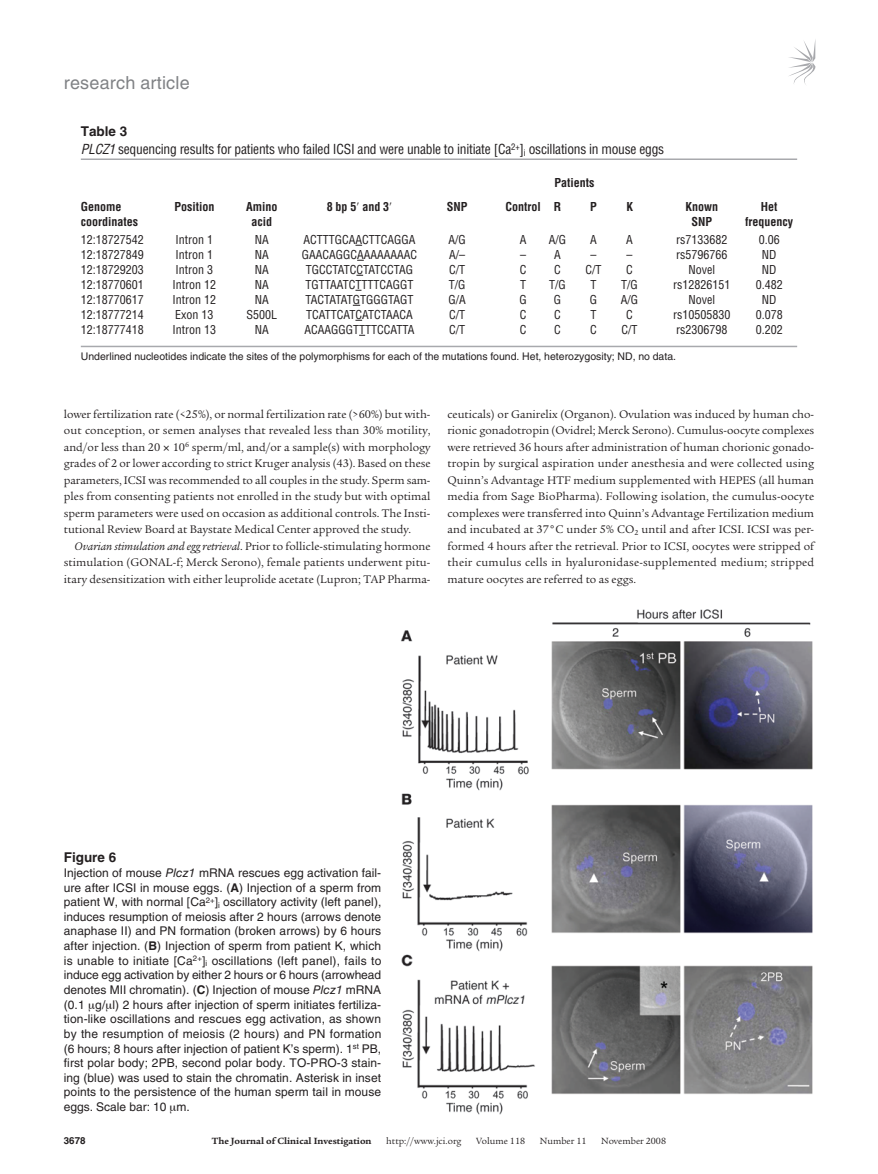
<style>
.page{position:relative;width:878px;height:1174px;background:#fff}
.page>*{position:absolute;margin:0;border:0;box-sizing:border-box;transform-origin:0 0}
.t1{font:18px "Helvetica LT Std";letter-spacing:.01em;color:#808285}
.t2{font:condensed 13.5px/18px "Helvetica LT Std";letter-spacing:-.015em;color:#231f20}
.t3{font:700 13.5px "Helvetica LT Std";color:#231f20}
.t4{font:12px/16.5px "Legacy Serif Std";color:#231f20;text-align:justify}
.t5{font:12px/14.7px "Helvetica LT Std";letter-spacing:.005em;color:#231f20;text-align:justify}
.t6{font:condensed 12px "Helvetica LT Std";color:#231f20}
.t7{font:700 condensed 12px "Helvetica LT Std";color:#231f20}
.t8{font:700 condensed 12px "Helvetica LT Std";letter-spacing:.12em;color:#231f20}
.t9{font:10.5px "Helvetica LT Std";color:#231f20}
.t10{font:9.75px "Legacy Serif Std";color:#231f20}
.t11{font:700 9.75px "Legacy Serif Std";color:#231f20}
.t12{font:700 9.75px "Helvetica LT Std";color:#231f20}
.s1{font-weight:700;font-stretch:normal}
.s2{font-style:italic}
.s3{font-weight:700}
</style>
<div class="page">
<svg style="left:789px;top:41px;width:26px;height:44px"></svg>
<hr style="left:81px;top:158px;width:716px;height:2px;background:#a8a9ad">
<hr style="left:81px;top:346px;width:716px;height:1px;background:#a8a9ad">
<img style="left:401px;top:609px;width:412px;height:506px">
<h1 class="t1" style="left:64px;top:72px;width:127px">research article</h1>
<p class="t2" style="left:81px;top:122px;width:585px"><span class="s1">Table 3<br></span><span class="s2">PLCZ1</span> sequencing results for patients who failed ICSI and were unable to initiate [Ca<sup>2+</sup>]<sub>i</sub> oscillations in mouse eggs</p>
<p class="t7" style="left:554px;top:175px;width:42px">Patients</p>
<p class="t7" style="left:81px;top:199px;width:42px">Genome</p>
<p class="t7" style="left:174px;top:199px;width:42px">Position</p>
<p class="t7" style="left:246px;top:199px;width:33px">Amino</p>
<p class="t8" style="left:327px;top:199px;width:64px">8bp5 and3</p>
<p class="t7" style="left:446px;top:199px;width:22px">SNP</p>
<p class="t7" style="left:505px;top:199px;width:57px">Control R</p>
<p class="t7" style="left:590px;top:199px;width:8px">P</p>
<p class="t7" style="left:626px;top:199px;width:8px">K</p>
<p class="t7" style="left:685px;top:199px;width:34px">Known</p>
<p class="t7" style="left:760px;top:199px;width:18px">Het</p>
<p class="t7" style="left:81px;top:214px;width:59px">coordinates</p>
<p class="t7" style="left:251px;top:214px;width:22px">acid</p>
<p class="t7" style="left:691px;top:214px;width:22px">SNP</p>
<p class="t7" style="left:745px;top:214px;width:49px">frequency</p>
<p class="t6" style="left:81px;top:232px;width:64px">12:18727542</p>
<p class="t6" style="left:176px;top:232px;width:39px">Intron 1</p>
<p class="t6" style="left:255px;top:232px;width:16px">NA</p>
<p class="t6" style="left:303px;top:232px;width:114px">ACTTTGCAACTTCAGGA</p>
<p class="t6" style="left:448px;top:232px;width:19px">A/G</p>
<p class="t6" style="left:519px;top:232px;width:8px">A</p>
<p class="t6" style="left:549px;top:232px;width:19px">A/G</p>
<p class="t6" style="left:590px;top:232px;width:8px">A</p>
<p class="t6" style="left:626px;top:232px;width:8px">A</p>
<p class="t6" style="left:676px;top:232px;width:53px">rs7133682</p>
<p class="t6" style="left:758px;top:232px;width:23px">0.06</p>
<p class="t6" style="left:81px;top:247px;width:64px">12:18727849</p>
<p class="t6" style="left:176px;top:247px;width:39px">Intron 1</p>
<p class="t6" style="left:255px;top:247px;width:16px">NA</p>
<p class="t6" style="left:302px;top:247px;width:117px">GAACAGGCAAAAAAAAC</p>
<p class="t6" style="left:449px;top:247px;width:18px">A/–</p>
<p class="t6" style="left:520px;top:247px;width:42px">– A</p>
<p class="t6" style="left:590px;top:247px;width:7px">–</p>
<p class="t6" style="left:626px;top:247px;width:7px">–</p>
<p class="t6" style="left:676px;top:247px;width:53px">rs5796766</p>
<p class="t6" style="left:761px;top:247px;width:16px">ND</p>
<p class="t6" style="left:81px;top:262px;width:64px">12:18729203</p>
<p class="t6" style="left:176px;top:262px;width:39px">Intron 3</p>
<p class="t6" style="left:255px;top:262px;width:16px">NA</p>
<p class="t6" style="left:306px;top:262px;width:109px">TGCCTATCCTATCCTAG</p>
<p class="t6" style="left:449px;top:262px;width:18px">C/T</p>
<p class="t6" style="left:519px;top:262px;width:8px">C</p>
<p class="t6" style="left:554px;top:262px;width:8px">C</p>
<p class="t6" style="left:585px;top:262px;width:18px">C/T</p>
<p class="t6" style="left:626px;top:262px;width:8px">C</p>
<p class="t6" style="left:688px;top:262px;width:28px">Novel</p>
<p class="t6" style="left:761px;top:262px;width:16px">ND</p>
<p class="t6" style="left:81px;top:277px;width:64px">12:18770601</p>
<p class="t6" style="left:173px;top:277px;width:45px">Intron 12</p>
<p class="t6" style="left:255px;top:277px;width:16px">NA</p>
<p class="t6" style="left:305px;top:277px;width:110px">TGTTAATCTTTTCAGGT</p>
<p class="t6" style="left:448px;top:277px;width:18px">T/G</p>
<p class="t6" style="left:520px;top:277px;width:7px">T</p>
<p class="t6" style="left:549px;top:277px;width:18px">T/G</p>
<p class="t6" style="left:590px;top:277px;width:7px">T</p>
<p class="t6" style="left:621px;top:277px;width:18px">T/G</p>
<p class="t6" style="left:673px;top:277px;width:59px">rs12826151</p>
<p class="t6" style="left:755px;top:277px;width:28px">0.482</p>
<p class="t6" style="left:81px;top:292px;width:64px">12:18770617</p>
<p class="t6" style="left:173px;top:292px;width:45px">Intron 12</p>
<p class="t6" style="left:255px;top:292px;width:16px">NA</p>
<p class="t6" style="left:305px;top:292px;width:110px">TACTATATGTGGGTAGT</p>
<p class="t6" style="left:448px;top:292px;width:19px">G/A</p>
<p class="t6" style="left:519px;top:292px;width:9px">G</p>
<p class="t6" style="left:554px;top:292px;width:9px">G</p>
<p class="t6" style="left:590px;top:292px;width:9px">G</p>
<p class="t6" style="left:621px;top:292px;width:19px">A/G</p>
<p class="t6" style="left:688px;top:292px;width:28px">Novel</p>
<p class="t6" style="left:761px;top:292px;width:16px">ND</p>
<p class="t6" style="left:81px;top:307px;width:64px">12:18777214</p>
<p class="t6" style="left:175px;top:307px;width:40px">Exon 13</p>
<p class="t6" style="left:246px;top:307px;width:32px">S500L</p>
<p class="t6" style="left:306px;top:307px;width:108px">TCATTCATCATCTAACA</p>
<p class="t6" style="left:449px;top:307px;width:18px">C/T</p>
<p class="t6" style="left:519px;top:307px;width:8px">C</p>
<p class="t6" style="left:554px;top:307px;width:8px">C</p>
<p class="t6" style="left:590px;top:307px;width:7px">T</p>
<p class="t6" style="left:626px;top:307px;width:8px">C</p>
<p class="t6" style="left:673px;top:307px;width:59px">rs10505830</p>
<p class="t6" style="left:755px;top:307px;width:28px">0.078</p>
<p class="t6" style="left:81px;top:322px;width:64px">12:18777418</p>
<p class="t6" style="left:173px;top:322px;width:45px">Intron 13</p>
<p class="t6" style="left:255px;top:322px;width:16px">NA</p>
<p class="t6" style="left:304px;top:322px;width:112px">ACAAGGGTTTTCCATTA</p>
<p class="t6" style="left:449px;top:322px;width:18px">C/T</p>
<p class="t6" style="left:519px;top:322px;width:8px">C</p>
<p class="t6" style="left:554px;top:322px;width:8px">C</p>
<p class="t6" style="left:590px;top:322px;width:8px">C</p>
<p class="t6" style="left:621px;top:322px;width:18px">C/T</p>
<p class="t6" style="left:676px;top:322px;width:53px">rs2306798</p>
<p class="t6" style="left:755px;top:322px;width:28px">0.202</p>
<p class="t9" style="left:81px;top:350px;width:597px">Underlined nucleotides indicate the sites of the polymorphisms for each of the mutations found. Het, heterozygosity; ND, no data.</p>
<p class="t4" style="left:64px;top:406px;width:368px">lower fertilization rate (&lt;25%), or normal fertilization rate (&gt;60%) but with&shy;out conception, or semen analyses that revealed less than 30% motility, and/or less than 20 10<sup>6</sup> sperm/ml, and/or a sample(s) with morphology grades of 2 or lower according to strict Kruger analysis (43). Based on these parameters, ICSI was recommended to all couples in the study. Sperm sam&shy;ples from consenting patients not enrolled in the study but with optimal sperm parameters were used on occasion as additional controls. The Insti&shy;tutional Review Board at Baystate Medical Center approved the study.</p>
<p class="t4" style="left:64px;top:538px;width:368px;text-indent:11px"><span class="s2">Ovarian stimulation and egg retrieval</span>. Prior to follicle-stimulating hormone stimulation (GONAL-f; Merck Serono), female patients underwent pitu&shy;itary desensitization with either leuprolide acetate (Lupron; TAP Pharma-</p>
<p class="t4" style="left:447px;top:406px;width:368px">ceuticals) or Ganirelix (Organon). Ovulation was induced by human cho&shy;rionic gonadotropin (Ovidrel; Merck Serono). Cumulus-oocyte complexes were retrieved 36 hours after administration of human chorionic gonado&shy;tropin by surgical aspiration under anesthesia and were collected using Quinn’s Advantage HTF medium supplemented with HEPES (all human media from Sage BioPharma). Following isolation, the cumulus-oocyte complexes were transferred into Quinn’s Advantage Fertilization medium and incubated at 37°C under 5% CO<sub>2</sub> until and after ICSI. ICSI was per&shy;formed 4 hours after the retrieval. Prior to ICSI, oocytes were stripped of their cumulus cells in hyaluronidase-supplemented medium; stripped mature oocytes are referred to as eggs.</p>
<p class="t3" style="left:64px;top:849px;width:54px">Figure 6</p>
<p class="t5" style="left:64px;top:865px;width:319px">Injection of mouse <span class="s2">Plcz1</span> mRNA rescues egg activation fail&shy;ure after ICSI in mouse eggs. (<span class="s3">A</span>) Injection of a sperm from patient W, with normal [Ca<sup>2+</sup>]<sub>i</sub> oscillatory activity (left panel), induces resumption of meiosis after 2 hours (arrows denote anaphase II) and PN formation (broken arrows) by 6 hours after injection. (<span class="s3">B</span>) Injection of sperm from patient K, which is unable to initiate [Ca<sup>2+</sup>]<sub>i</sub> oscillations (left panel), fails to induce egg activation by either 2 hours or 6 hours (arrowhead denotes MII chromatin). (<span class="s3">C</span>) Injection of mouse <span class="s2">Plcz1</span> mRNA (0.1 g/ l) 2 hours after injection of sperm initiates fertiliza&shy;tion-like oscillations and rescues egg activation, as shown by the resumption of meiosis (2 hours) and PN formation (6 hours; 8 hours after injection of patient K’s sperm). 1<sup>st</sup> PB, first polar body; 2PB, second polar body. TO-PRO-3 stain&shy;ing (blue) was used to stain the chromatin. Asterisk in inset points to the persistence of the human sperm tail in mouse eggs. Scale bar: 10 m.</p>
<p class="t12" style="left:64px;top:1134px;width:23px">3678</p>
<p class="t11" style="left:212px;top:1135px;width:161px">The Journal of Clinical Investigation</p>
<p class="t10" style="left:386px;top:1135px;width:77px">http://www.jci.org</p>
<p class="t10" style="left:476px;top:1135px;width:50px">Volume 118</p>
<p class="t10" style="left:540px;top:1135px;width:48px">Number 11</p>
<p class="t10" style="left:601px;top:1135px;width:66px">November 2008</p>
</div>
